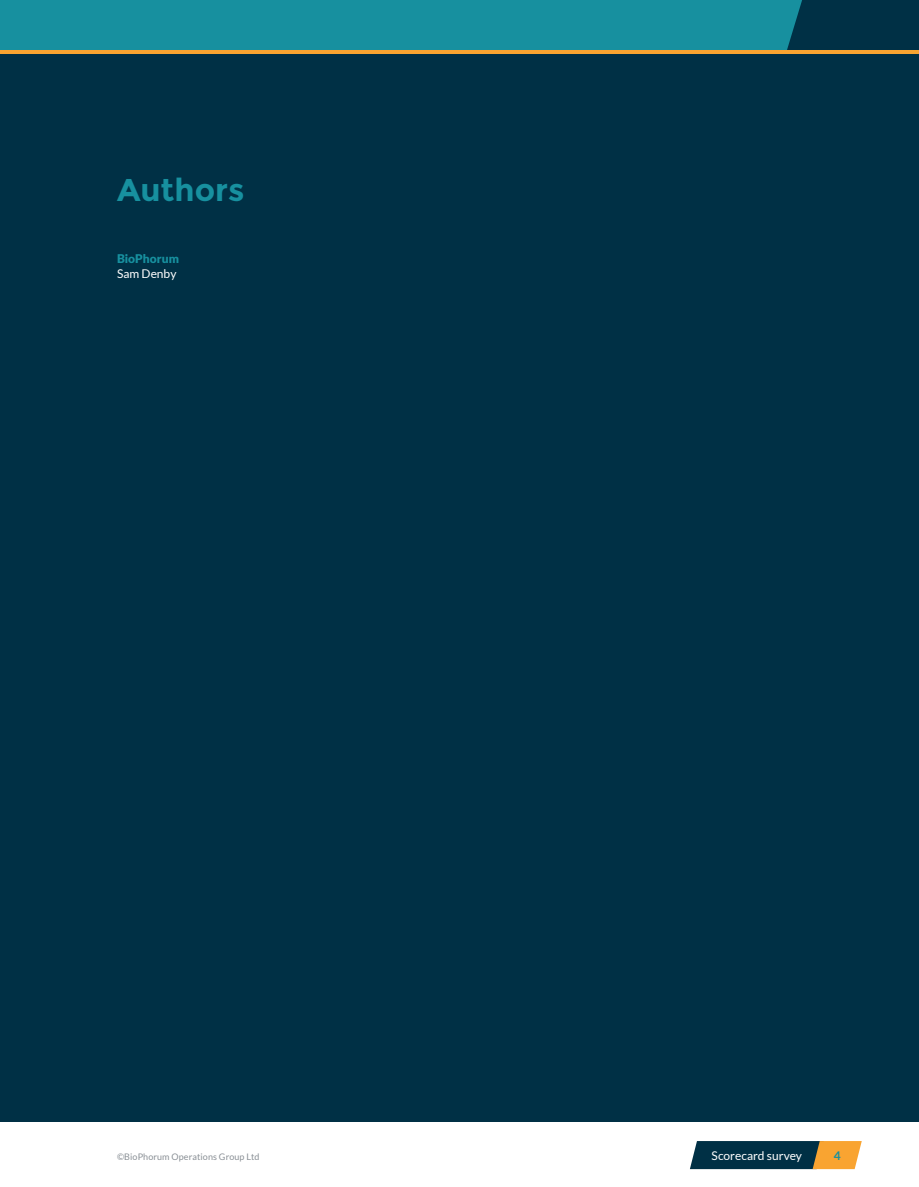
<style>
.page{position:relative;width:919px;height:1187px;background:#fff}
.page>*{position:absolute;margin:0;border:0;box-sizing:border-box;transform-origin:0 0}
.t1{font:700 31.5px "Montserrat";color:#17909f}
.t2{font:12px "Lato";color:#fff}
.t3{font:900 12px "Lato";color:#17909f}
.t4{font:700 12px "Lato";color:#17909f}
.t5{font:9px "Lato";letter-spacing:.01em;color:#898f95}
</style>
<div class="page">
<svg style="left:690px;top:1141px;width:171px;height:27px;background:#465447"></svg>
<div style="left:0;top:0;width:918px;height:51px;background:#17909f"></div>
<div style="left:787px;top:0;width:131px;height:50px;background:#003045"></div>
<hr style="left:0;top:50px;width:918px;height:4px;background:#f9a431">
<div style="left:0;top:54px;width:918px;height:1067px;background:#003045"></div>
<h1 class="t1" style="left:117px;top:171px;width:129px">Authors</h1>
<h2 class="t3" style="left:117px;top:251px;width:64px">BioPhorum</h2>
<h2 class="t2" style="left:117px;top:267px;width:61px">Sam Denby</h2>
<p class="t5" style="left:117px;top:1151px;width:144px">©BioPhorum Operations Group Ltd</p>
<h2 class="t2" style="left:711px;top:1148px;width:92px">Scorecard survey</h2>
<h2 class="t4" style="left:833px;top:1148px;width:8px">4</h2>
</div>
